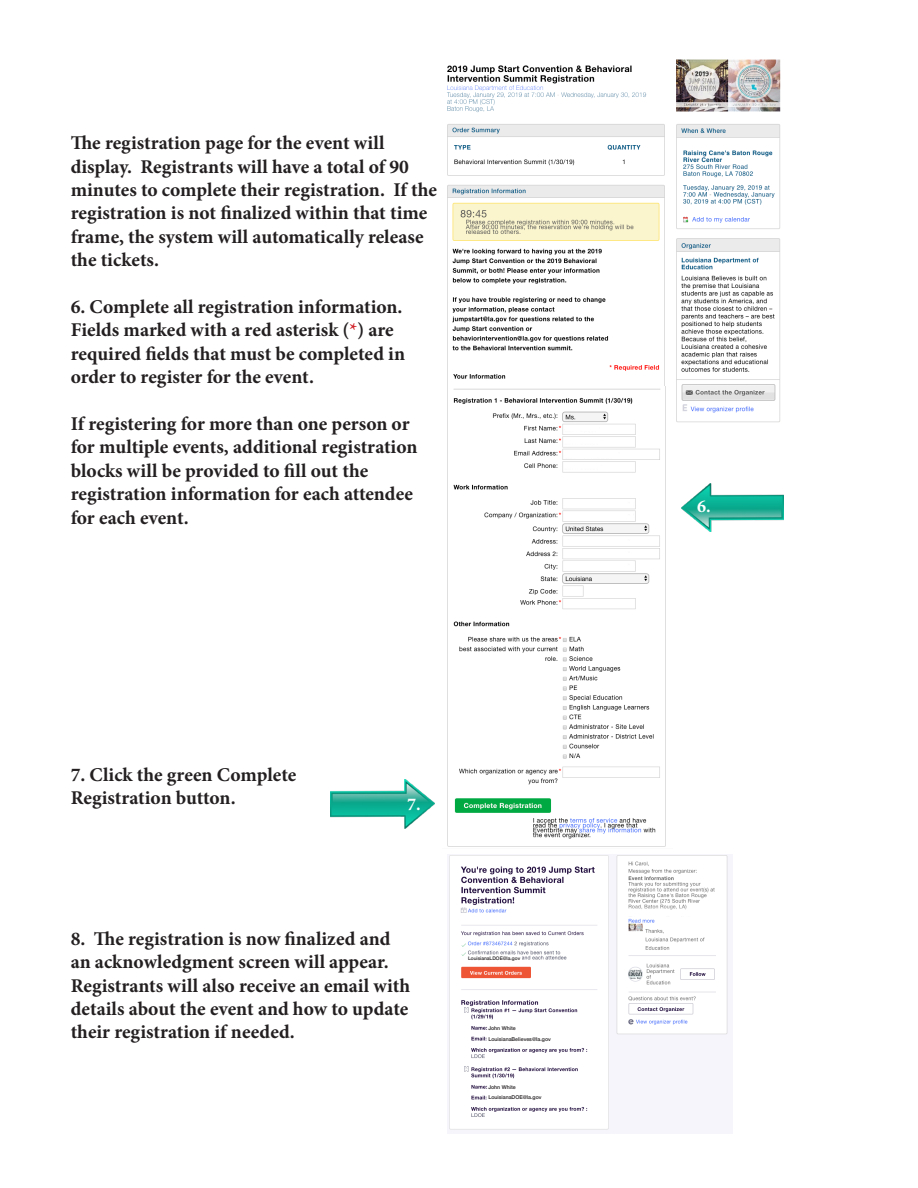
<style>
.page{position:relative;width:918px;height:1188px;background:#fff}
.page>*{position:absolute;margin:0;border:0;box-sizing:border-box;transform-origin:0 0}
.t1{font:700 19.5px/23.4px "Minion Pro";color:#231f20}
.t2{font:700 18px "Minion Pro";color:#fff}
.t3{font:500 5.25px "Helvetica Neue";color:#231f20}
.t4{font:500 4.8px "Helvetica Neue";color:#231f20}
.s1{color:#d1232a}
</style>
<div class="page">
<img style="left:447px;top:59px;width:334px;height:364px">
<img style="left:447px;top:387px;width:226px;height:460px">
<img style="left:449px;top:855px;width:279px;height:275px">
<img style="left:682px;top:484px;width:101px;height:47px">
<img style="left:331px;top:780px;width:103px;height:48px">
<div style="left:488px;top:1024px;width:36px;height:9px;background:#fff"></div>
<div style="left:488px;top:1036px;width:67px;height:9px;background:#fff"></div>
<div style="left:488px;top:1084px;width:36px;height:9px;background:#fff"></div>
<div style="left:488px;top:1094px;width:67px;height:10px;background:#fff"></div>
<div style="left:468px;top:955px;width:54px;height:7px;background:#fff"></div>
<p class="t1" style="left:71px;top:131px;width:368px">The registration page for the event will display. Registrants will have a total of 90 minutes to complete their registration. If the registration is not finalized within that time frame, the system will automatically release the tickets.</p>
<p class="t1" style="left:71px;top:295px;width:336px">6. Complete all registration information.<br>Fields marked with a red asterisk (<span class="s1">*</span>) are required fields that must be completed in order to register for the event.</p>
<p class="t1" style="left:71px;top:412px;width:348px">If registering for more than one person or for multiple events, additional registration blocks will be provided to fill out the registration information for each attendee for each event.</p>
<p class="t1" style="left:71px;top:763px;width:227px">7. Click the green Complete</p>
<p class="t1" style="left:71px;top:786px;width:166px">Registration button.</p>
<p class="t2" style="left:407px;top:792px;width:15px">7.</p>
<p class="t1" style="left:71px;top:927px;width:341px">8. The registration is now finalized and an acknowledgment screen will appear.<br>Registrants will also receive an email with details about the event and how to update their registration if needed.</p>
<p class="t4" style="left:468px;top:955px;width:54px">LouisianaLDOE@la.gov</p>
<p class="t3" style="left:488px;top:1024px;width:29px">John White</p>
<p class="t3" style="left:488px;top:1035px;width:64px">LouisianaBelieves@la.gov</p>
<p class="t3" style="left:488px;top:1083px;width:29px">John White</p>
<p class="t3" style="left:488px;top:1093px;width:55px">LouisianaDOE@la.gov</p>
<p class="t2" style="left:697px;top:494px;width:15px">6.</p>
</div>
